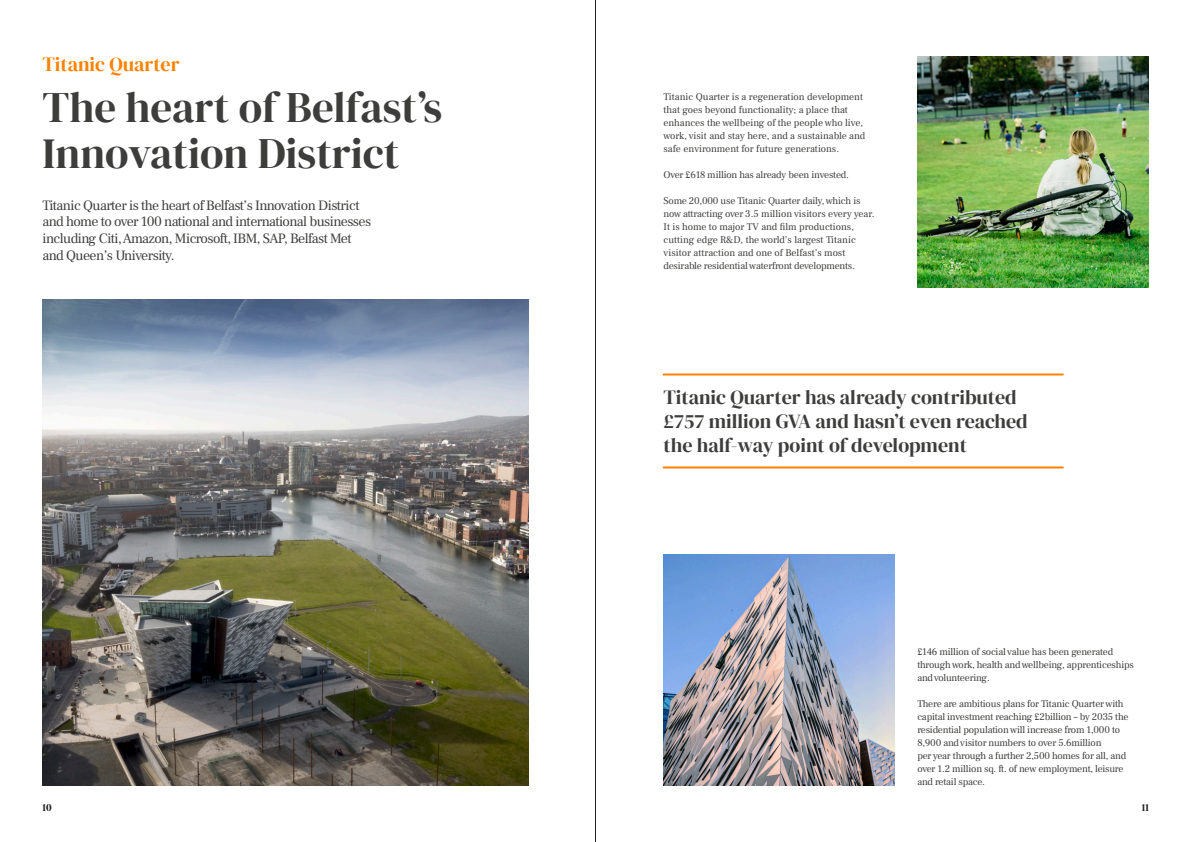
<style>
.page{position:relative;width:1191px;height:842px;background:#fff}
.page>*{position:absolute;margin:0;border:0;box-sizing:border-box;transform-origin:0 0}
.t1{font:43px/46px "DM Serif Display";color:#3d3d3b}
.t2{font:20px/24px "DM Serif Display";color:#3d3d3b}
.t3{font:20px "DM Serif Display";color:#ff8200}
.t4{font:14px/16.8px "Frank Ruhl Libre";letter-spacing:-.04em;color:#3d3d3b}
.t5{font:10px/13px "Frank Ruhl Libre";letter-spacing:-.02em;color:#3d3d3b}
.t6{font:10px/13px "Frank Ruhl Libre";color:#3d3d3b}
.t7{font:10px "Ivar Nostalgi Large";color:#231f20}
</style>
<div class="page">
<img style="left:43px;top:300px;width:485px;height:485px">
<hr style="left:663px;top:373px;width:399px;height:2px;background:#ff8200">
<hr style="left:663px;top:466px;width:399px;height:2px;background:#ff8200">
<img style="left:663px;top:554px;width:231px;height:231px">
<img style="left:917px;top:57px;width:231px;height:231px">
<hr style="left:595px;top:0;width:1px;height:842px;background:#231f20">
<h2 class="t3" style="left:43px;top:52px;width:139px">Titanic Quarter</h2>
<h1 class="t1" style="left:43px;top:85px;width:401px">The heart of Belfast’s<br>Innovation District</h1>
<h3 class="t4" style="left:43px;top:197px;width:330px">Titanic Quarter is the heart of Belfast’s Innovation District and home to over 100 national and international businesses including Citi, Amazon, Microsoft, IBM, SAP, Belfast Met and Queen’s University.</h3>
<p class="t6" style="left:663px;top:90px;width:203px">Titanic Quarter is a regeneration development that goes beyond functionality; a place that enhances the wellbeing of the people who live, work, visit and stay here, and a sustainable and safe environment for future generations.</p>
<p class="t5" style="left:663px;top:168px;width:187px">Over £618 million has already been invested.</p>
<p class="t5" style="left:663px;top:194px;width:212px">Some 20,000 use Titanic Quarter daily, which is now attracting over 3.5 million visitors every year.<br>It is home to major TV and film productions, cutting edge R&amp;D, the world’s largest Titanic visitor attraction and one of Belfast’s most desirable residential waterfront developments.</p>
<h2 class="t2" style="left:663px;top:385px;width:366px">Titanic Quarter has already contributed £757 million GVA and hasn’t even reached the half-way point of development</h2>
<p class="t5" style="left:917px;top:645px;width:218px">£146 million of social value has been generated through work, health and wellbeing, apprenticeships and volunteering.</p>
<p class="t5" style="left:917px;top:697px;width:213px">There are ambitious plans for Titanic Quarter with capital investment reaching £2billion – by 2035 the residential population will increase from 1,000 to 8,900 and visitor numbers to over 5.6million<br>per year through a further 2,500 homes for all, and over 1.2 million sq. ft. of new employment, leisure and retail space.</p>
<p class="t7" style="left:43px;top:802px;width:11px">10</p>
<p class="t7" style="left:1142px;top:802px;width:9px">11</p>
</div>
